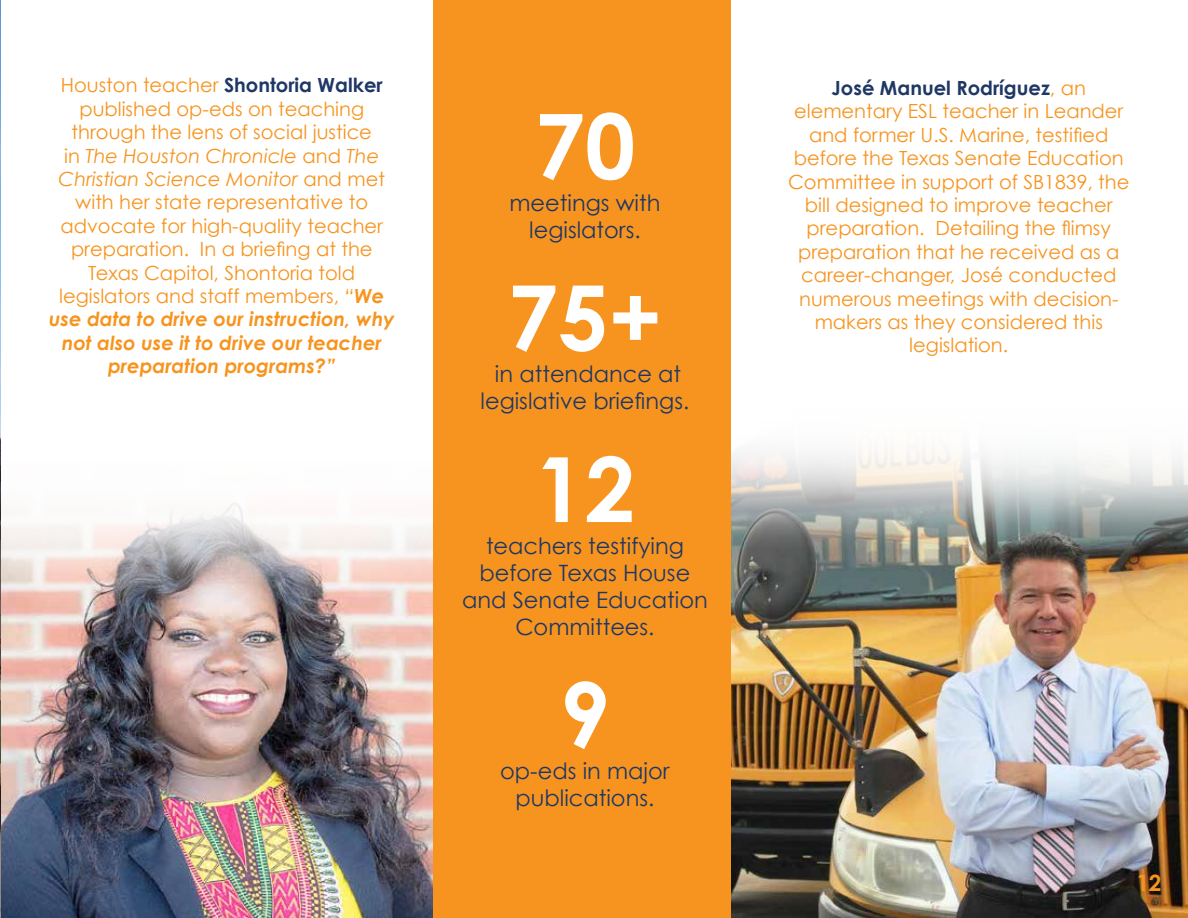
<style>
.page{position:relative;width:1188px;height:918px;background:#fff}
.page>*{position:absolute;margin:0;border:0;box-sizing:border-box;transform-origin:0 0}
.t1{font:700 90px/171.6px "Century Gothic";color:#fff;text-align:center}
.t2{font:22.5px/27px "Century Gothic";color:#1e3765;text-align:center}
.t3{font:700 22.5px "Century Gothic";color:#f7941f}
.t4{font:19.5px/23.4px "Century Gothic";color:#f7941e;text-align:center}
.s1{font-weight:700;color:#1e3765}
.s2{font-style:italic}
.s3{font-weight:700;font-style:italic}
</style>
<div class="page">
<img style="left:1px;top:630px;width:432px;height:288px">
<svg style="left:1px;top:503px;width:432px;height:127px"></svg>
<img style="left:730px;top:564px;width:458px;height:354px">
<svg style="left:730px;top:408px;width:458px;height:156px"></svg>
<img style="left:0;top:0;width:1px;height:918px">
<div style="left:433px;top:0;width:297px;height:918px;background:#f7941f"></div>
<p class="t4" style="left:49px;top:73px;width:347px">Houston teacher <span class="s1">Shontoria Walker </span>published op-eds on teaching through the lens of social justice<br>in <span class="s2">The Houston Chronicle</span> and <span class="s2">The<br>Christian Science Monitor</span> and met with her state representative to advocate for high-quality teacher preparation. In a briefing at the<br>Texas Capitol, Shontoria told legislators and staff members, <span class="s2">“</span><span class="s3">We use data to drive our instruction, why not also use it to drive our teacher preparation programs?”</span></p>
<p class="t4" style="left:788px;top:76px;width:343px"><span class="s1">José Manuel Rodríguez</span>, an elementary ESL teacher in Leander and former U.S. Marine, testified before the Texas Senate Education<br>Committee in support of SB1839, the bill designed to improve teacher preparation. Detailing the flimsy preparation that he received as a career-changer, José conducted numerous meetings with decision&shy;makers as they considered this legislation.</p>
<h1 class="t1" style="left:508px;top:58px;width:156px">70<br>75+<br>12</h1>
<p class="t2" style="left:510px;top:189px;width:152px">meetings with legislators.</p>
<p class="t2" style="left:481px;top:360px;width:210px">in attendance at legislative briefings.</p>
<p class="t2" style="left:462px;top:532px;width:247px">teachers testifying before Texas House and Senate Education<br>Committees.</p>
<h1 class="t1" style="left:560px;top:627px;width:52px">9</h1>
<p class="t2" style="left:500px;top:757px;width:171px">op-eds in major publications.</p>
<p class="t3" style="left:1136px;top:869px;width:27px">12</p>
</div>
